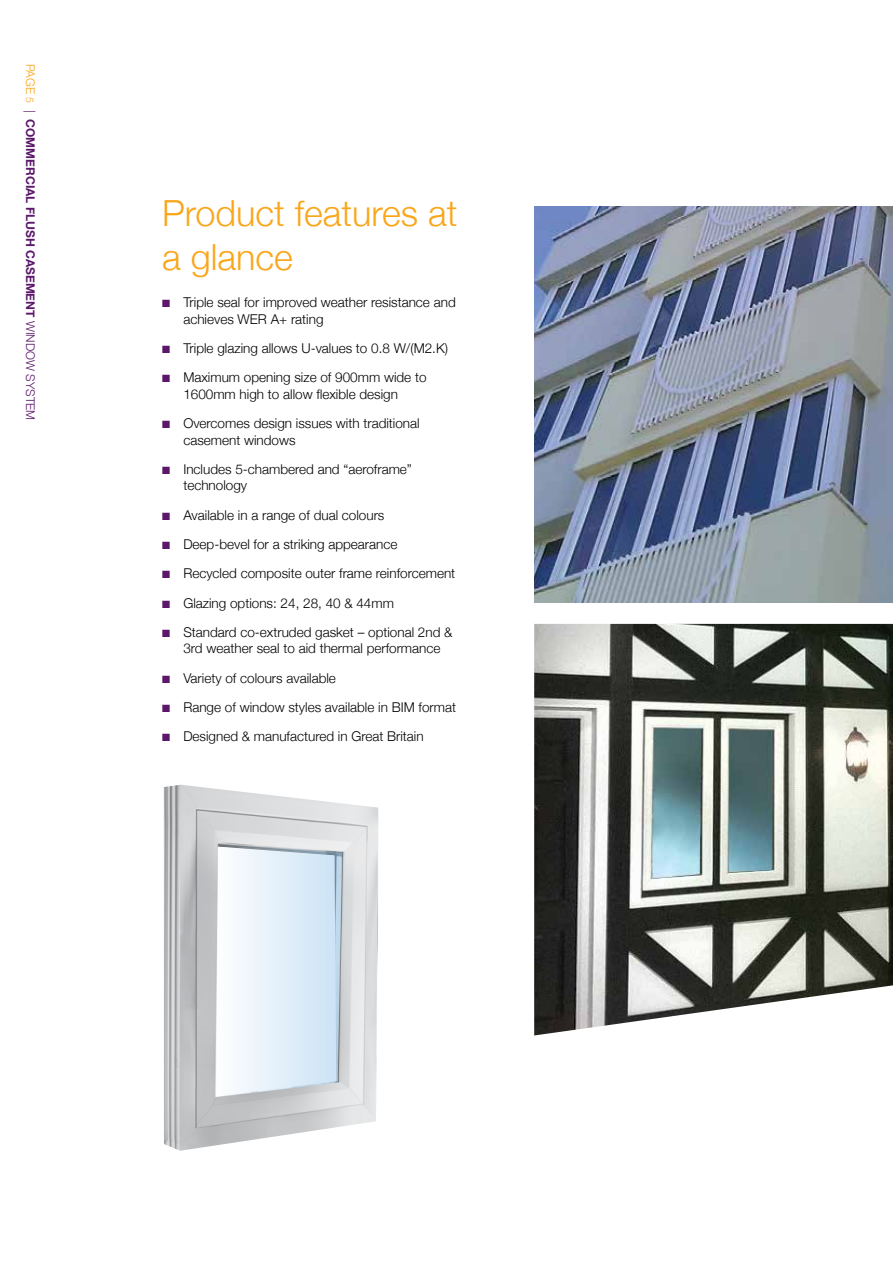
<style>
.page{position:relative;width:893px;height:1263px;background:#fff}
.page>*{position:absolute;margin:0;border:0;box-sizing:border-box;transform-origin:0 0}
.t1{font:300 36px/43.5px "Helvetica Neue";color:#faa61a}
.t2{font:300 13.5px/16.5px "Helvetica Neue";color:#000}
.t3{font:700 12px "Helvetica Neue";color:#5b186a}
.s1{font-weight:300;color:#faa61a}
.s2{font-weight:300;font-size:10.5px;color:#faa61a}
.s3{font-weight:300}
.s4{color:#5b186a}
</style>
<div class="page">
<img style="left:534px;top:206px;width:359px;height:397px">
<img style="left:534px;top:624px;width:359px;height:411px">
<img style="left:164px;top:785px;width:214px;height:366px">
<svg style="left:216px;top:844px;width:126px;height:254px"></svg>
<p class="t3" style="left:40px;top:64px;width:357px;rotate:90deg"><span class="s1">page</span> <span class="s2">5</span> <span class="s3">|</span> COMMERCIAL FLUSH CASEMENT <span class="s3">window system</span></p>
<h1 class="t1" style="left:162px;top:189px;width:297px">Product features at a glance</h1>
<p class="t2" style="left:183px;top:293px;width:274px;text-indent:-21px"><span class="s4">■</span> Triple seal for improved weather resistance and achieves WER A+ rating</p>
<p class="t2" style="left:162px;top:339px;width:287px"><span class="s4">■</span> Triple glazing allows U-values to 0.8 W/(M2.K)</p>
<p class="t2" style="left:162px;top:368px;width:266px;text-align:center"><span class="s4">■</span> Maximum opening size of 900mm wide to<br>1600mm high to allow flexible design</p>
<p class="t2" style="left:183px;top:414px;width:238px;text-indent:-21px"><span class="s4">■</span> Overcomes design issues with traditional casement windows</p>
<p class="t2" style="left:183px;top:460px;width:230px;text-indent:-21px"><span class="s4">■</span> Includes 5-chambered and “aeroframe” technology</p>
<p class="t2" style="left:162px;top:506px;width:224px"><span class="s4">■</span> Available in a range of dual colours</p>
<p class="t2" style="left:162px;top:535px;width:237px"><span class="s4">■</span> Deep-bevel for a striking appearance</p>
<p class="t2" style="left:162px;top:564px;width:295px"><span class="s4">■</span> Recycled composite outer frame reinforcement</p>
<p class="t2" style="left:162px;top:593px;width:233px"><span class="s4">■</span> Glazing options: 24, 28, 40 &amp; 44mm</p>
<p class="t2" style="left:183px;top:623px;width:271px;text-indent:-21px"><span class="s4">■</span> Standard co-extruded gasket – optional 2nd &amp;<br>3rd weather seal to aid thermal performance</p>
<p class="t2" style="left:162px;top:668px;width:175px"><span class="s4">■</span> Variety of colours available</p>
<p class="t2" style="left:162px;top:698px;width:295px"><span class="s4">■</span> Range of window styles available in BIM format</p>
<p class="t2" style="left:162px;top:727px;width:263px"><span class="s4">■</span> Designed &amp; manufactured in Great Britain</p>
</div>
